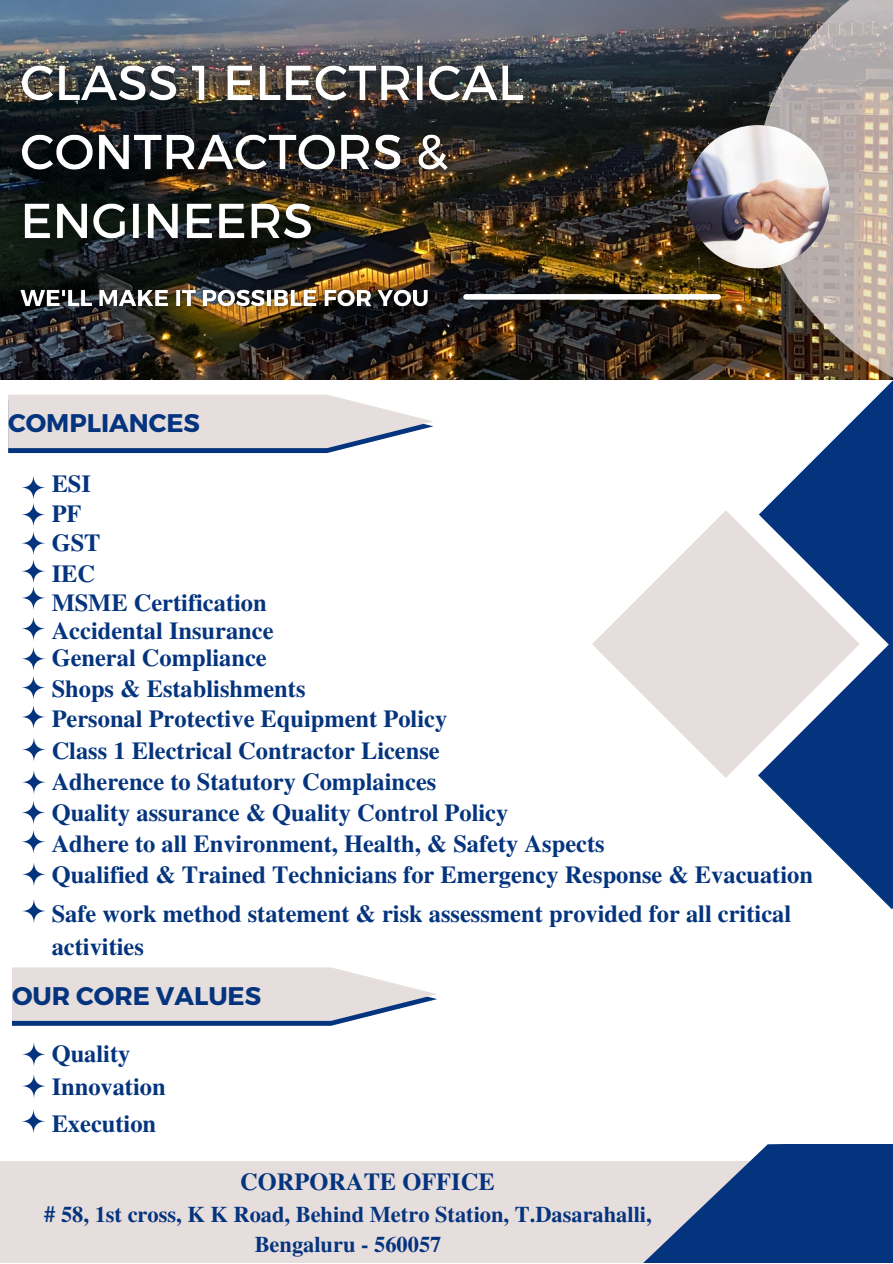
<style>
.page{position:relative;width:893px;height:1264px;background:#fff}
.page>*{position:absolute;margin:0;border:0;box-sizing:border-box;transform-origin:0 0}
.t1{font:700 25.5px "Montserrat";color:#05347e}
.t2{font:700 24.45px/31px "Te X Gyre Termes";color:#05347e}
.t3{font:700 22.35px/30.3px "Te X Gyre Termes";color:#05347e;text-align:center}
</style>
<div class="page">
<img style="left:0;top:0;width:758px;height:379px">
<img style="left:758px;top:0;width:134px;height:380px">
<img style="left:686px;top:125px;width:143px;height:143px;border-radius:50%">
<img style="left:11px;top:273px;width:427px;height:47px">
<div style="left:466px;top:294px;width:252px;height:6px;background:#fff"></div>
<svg style="left:8px;top:394px;width:425px;height:59px;background:#d6d3d9"></svg>
<svg style="left:21px;top:474px;width:25px;height:26px"></svg>
<svg style="left:21px;top:501px;width:25px;height:26px"></svg>
<svg style="left:21px;top:530px;width:25px;height:26px"></svg>
<svg style="left:21px;top:558px;width:25px;height:26px"></svg>
<svg style="left:21px;top:585px;width:25px;height:26px"></svg>
<svg style="left:21px;top:615px;width:25px;height:26px"></svg>
<svg style="left:21px;top:646px;width:25px;height:25px"></svg>
<svg style="left:21px;top:674px;width:25px;height:26px"></svg>
<svg style="left:21px;top:704px;width:25px;height:26px"></svg>
<svg style="left:21px;top:736px;width:26px;height:26px"></svg>
<svg style="left:21px;top:769px;width:26px;height:26px"></svg>
<svg style="left:21px;top:799px;width:25px;height:26px"></svg>
<svg style="left:21px;top:828px;width:25px;height:26px"></svg>
<svg style="left:21px;top:861px;width:26px;height:26px"></svg>
<svg style="left:21px;top:898px;width:26px;height:26px"></svg>
<div style="left:0;top:1161px;width:892px;height:101px;background:#e6dddd"></div>
<svg style="left:644px;top:1144px;width:248px;height:118px;fill:#05347e"></svg>
<svg style="left:12px;top:967px;width:425px;height:58px;background:#d8d4da"></svg>
<svg style="left:21px;top:1041px;width:26px;height:26px"></svg>
<svg style="left:21px;top:1073px;width:26px;height:25px"></svg>
<svg style="left:21px;top:1108px;width:25px;height:26px"></svg>
<img style="left:2px;top:33px;width:541px;height:235px">
<svg style="left:760px;top:381px;width:132px;height:528px"></svg>
<svg style="left:592px;top:510px;width:267px;height:268px;fill:#e6dddd"></svg>
<p class="t1" style="left:8px;top:406px;width:193px">COMPLIANCES</p>
<p class="t2" style="left:52px;top:468px;width:50px;line-height:29.4px">ESI<br>PF<br>GST</p>
<p class="t2" style="left:52px;top:558px;width:223px;line-height:28px">IEC<br>MSME Certification<br>Accidental Insurance<br>General Compliance</p>
<p class="t2" style="left:52px;top:671px;width:762px">Shops &amp; Establishments<br>Personal Protective Equipment Policy<br>Class 1 Electrical Contractor License<br>Adherence to Statutory Complainces<br>Quality assurance &amp; Quality Control Policy<br>Adhere to all Environment, Health, &amp; Safety Aspects<br>Qualified &amp; Trained Technicians for Emergency Response &amp; Evacuation</p>
<p class="t2" style="left:52px;top:895px;width:741px;line-height:33.8px">Safe work method statement &amp; risk assessment provided for all critical activities</p>
<p class="t1" style="left:12px;top:979px;width:251px">OUR CORE VALUES</p>
<p class="t2" style="left:52px;top:1036px;width:115px;line-height:32.8px">Quality<br>Innovation</p>
<p class="t2" style="left:52px;top:1106px;width:106px">Execution</p>
<p class="t2" style="left:240px;top:1164px;width:256px">CORPORATE OFFICE</p>
<p class="t3" style="left:44px;top:1197px;width:609px"># 58, 1st cross, K K Road, Behind Metro Station, T.Dasarahalli,<br>Bengaluru - 560057</p>
</div>
